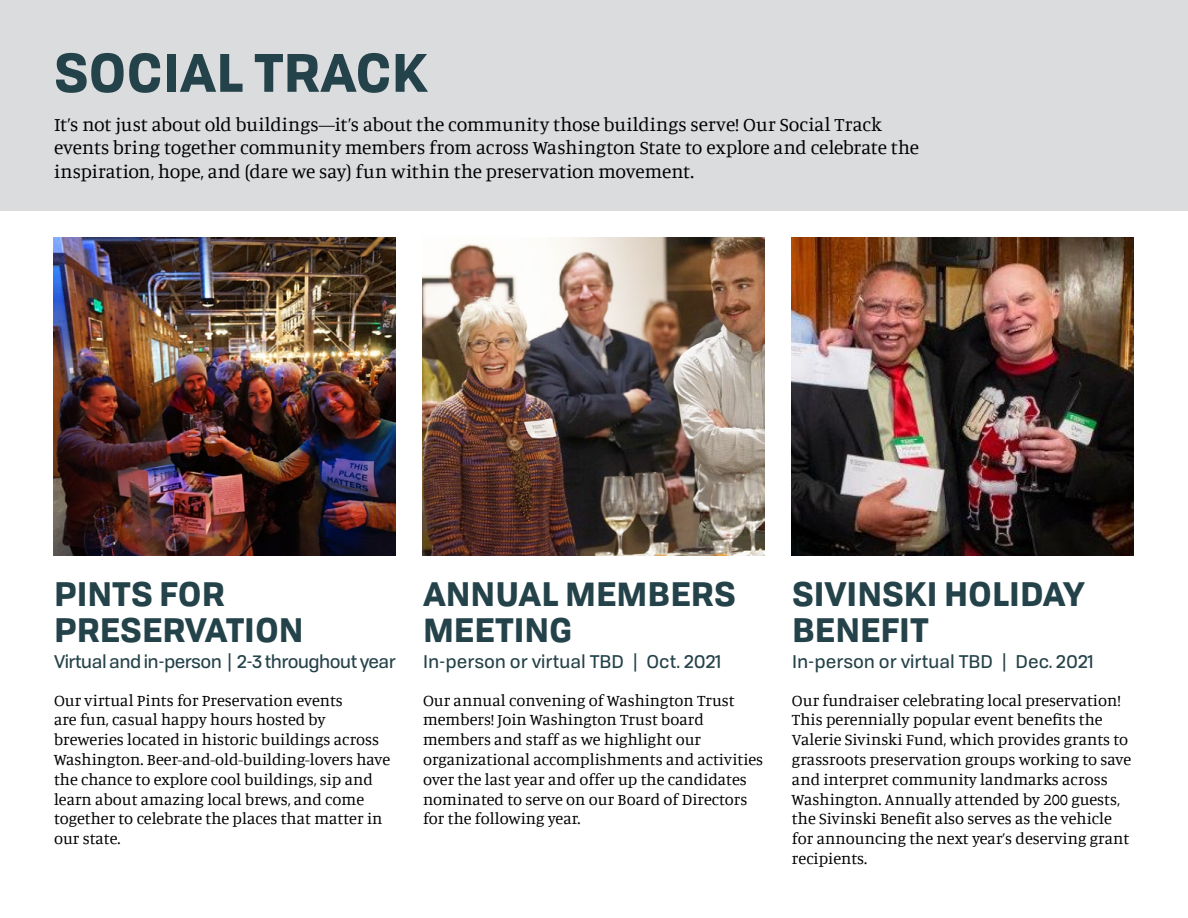
<style>
.page{position:relative;width:1188px;height:918px;background:#fff}
.page>*{position:absolute;margin:0;border:0;box-sizing:border-box;transform-origin:0 0}
.t1{font:700 52.5px "Tofino";color:#244249}
.t2{font:700 33px/36px "Tofino";color:#244249}
.t3{font:19.5px/23.4px "Manuale";color:#000}
.t4{font:18px "Tofino";color:#244249}
.t5{font:18px "Tofino";letter-spacing:-.03em;color:#244249}
.t6{font:16.5px/19.8px "Manuale";color:#000}
</style>
<div class="page">
<div style="left:0;top:0;width:1188px;height:211px;background:#dbdcde"></div>
<img style="left:54px;top:238px;width:342px;height:317px">
<img style="left:423px;top:238px;width:342px;height:317px">
<img style="left:792px;top:238px;width:342px;height:317px">
<h1 class="t1" style="left:54px;top:29px;width:376px">SOCIAL TRACK</h1>
<p class="t3" style="left:54px;top:112px;width:866px">It’s not just about old buildings—it’s about the community those buildings serve! Our Social Track events bring together community members from across Washington State to explore and celebrate the inspiration, hope, and (dare we say) fun within the preservation movement.</p>
<h2 class="t2" style="left:54px;top:573px;width:251px">PINTS FOR<br>PRESERVATION</h2>
<h2 class="t2" style="left:423px;top:573px;width:314px">ANNUAL MEMBERS<br>MEETING</h2>
<h2 class="t2" style="left:792px;top:573px;width:294px">SIVINSKI HOLIDAY<br>BENEFIT</h2>
<p class="t5" style="left:54px;top:648px;width:344px">Virtual and in-person | 2-3 throughout year</p>
<p class="t4" style="left:423px;top:648px;width:300px">In-person or virtual TBD | Oct. 2021</p>
<p class="t4" style="left:792px;top:648px;width:303px">In-person or virtual TBD | Dec. 2021</p>
<p class="t6" style="left:54px;top:690px;width:338px">Our virtual Pints for Preservation events<br>are fun, casual happy hours hosted by breweries located in historic buildings across Washington. Beer-and-old-building-lovers have the chance to explore cool buildings, sip and learn about amazing local brews, and come together to celebrate the places that matter in our state.</p>
<p class="t6" style="left:423px;top:690px;width:342px">Our annual convening of Washington Trust members! Join Washington Trust board members and staff as we highlight our organizational accomplishments and activities over the last year and offer up the candidates nominated to serve on our Board of Directors for the following year.</p>
<p class="t6" style="left:792px;top:690px;width:341px">Our fundraiser celebrating local preservation!<br>This perennially popular event benefits the Valerie Sivinski Fund, which provides grants to grassroots preservation groups working to save and interpret community landmarks across Washington. Annually attended by 200 guests, the Sivinski Benefit also serves as the vehicle for announcing the next year’s deserving grant recipients.</p>
</div>
